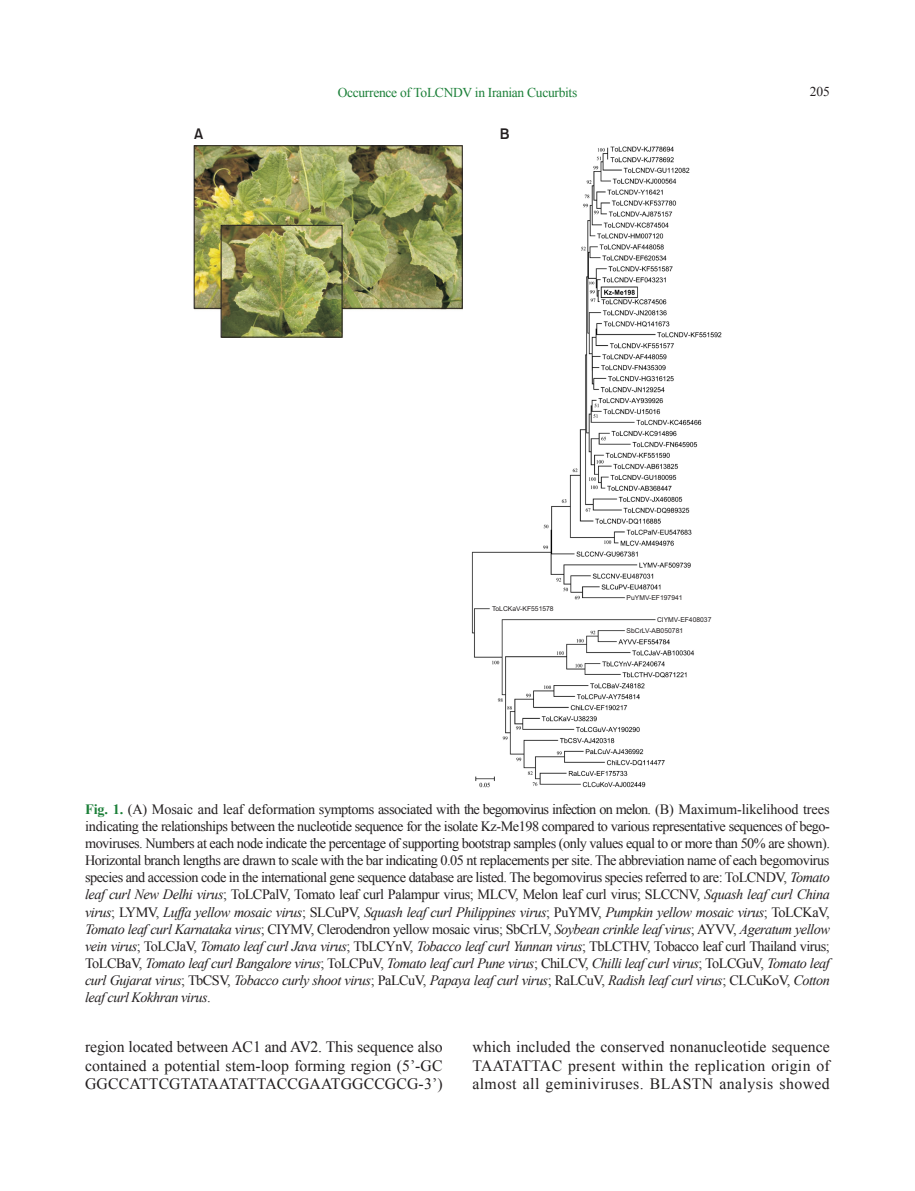
<style>
.page{position:relative;width:915px;height:1191px;background:#fff}
.page>*{position:absolute;margin:0;border:0;box-sizing:border-box;transform-origin:0 0}
.t1{font:15.75px/18.9px "Times New Roman";letter-spacing:.015em;color:#231f20;text-align:justify}
.t2{font:15px "Gothic 725 BT Bold A";color:#231f20}
.t3{font:14.25px/17.1px "Times New Roman";letter-spacing:-.03em;color:#231f20;text-align:justify}
.t4{font:13.5px "Times New Roman";letter-spacing:-.02em;color:#1c8039}
.t5{font:13.5px "Times New Roman";color:#231f20}
.t6{font:6.75px/10.9px "Arial";color:#231f20}
.s1{font-weight:700;color:#1c8039}
.s2{font-style:italic}
</style>
<div class="page">
<img style="left:471px;top:146px;width:250px;height:642px">
<img style="left:193px;top:145px;width:269px;height:193px">
<div style="left:625px;top:594px;width:54px;height:7px;background:#fff"></div>
<div style="left:656px;top:616px;width:53px;height:7px;background:#fff"></div>
<div style="left:626px;top:627px;width:53px;height:7px;background:#fff"></div>
<div style="left:490px;top:603px;width:66px;height:10px;background:#fff"></div>
<p class="t4" style="left:337px;top:83px;width:241px">Occurrence of ToLCNDV in Iranian Cucurbits</p>
<p class="t2" style="left:194px;top:125px;width:11px">A</p>
<p class="t2" style="left:499px;top:125px;width:11px">B</p>
<p class="t5" style="left:809px;top:83px;width:21px">205</p>
<p class="t6" style="left:492px;top:603px;width:63px">ToLCKaV-KF551578</p>
<p class="t6" style="left:626px;top:593px;width:57px">PuYMV-EF197941</p>
<p class="t6" style="left:626px;top:615px;width:86px;text-indent:30px">CIYMV-EF408037<br>SbCrLV-AB050781</p>
<p class="t3" style="left:85px;top:800px;width:746px"><span class="s1">Fig. 1.</span> (A) Mosaic and leaf deformation symptoms associated with the begomovirus infection on melon. (B) Maximum-likelihood trees indicating the relationships between the nucleotide sequence for the isolate Kz-Me198 compared to various representative sequences of bego&shy;moviruses. Numbers at each node indicate the percentage of supporting bootstrap samples (only values equal to or more than 50% are shown).<br>Horizontal branch lengths are drawn to scale with the bar indicating 0.05 nt replacements per site. The abbreviation name of each begomovirus species and accession code in the international gene sequence database are listed. The begomovirus species referred to are: ToLCNDV, <span class="s2">Tomato leaf curl New Delhi virus</span>; ToLCPalV, Tomato leaf curl Palampur virus; MLCV, Melon leaf curl virus; SLCCNV, <span class="s2">Squash leaf curl China virus</span>; LYMV, <span class="s2">Luffa yellow mosaic virus</span>; SLCuPV, <span class="s2">Squash leaf curl Philippines virus</span>; PuYMV, <span class="s2">Pumpkin yellow mosaic virus</span>; ToLCKaV, <span class="s2">Tomato leaf curl Karnataka virus</span>; CIYMV, Clerodendron yellow mosaic virus; SbCrLV, <span class="s2">Soybean crinkle leaf virus</span>; AYVV, <span class="s2">Ageratum yellow vein virus</span>; ToLCJaV, <span class="s2">Tomato leaf curl Java virus</span>; TbLCYnV, <span class="s2">Tobacco leaf curl Yunnan virus</span>; TbLCTHV, Tobacco leaf curl Thailand virus; ToLCBaV, <span class="s2">Tomato leaf curl Bangalore virus</span>; ToLCPuV, <span class="s2">Tomato leaf curl Pune virus</span>; ChiLCV, <span class="s2">Chilli leaf curl virus</span>; ToLCGuV, <span class="s2">Tomato leaf curl Gujarat virus</span>; TbCSV, <span class="s2">Tobacco curly shoot virus</span>; PaLCuV, <span class="s2">Papaya leaf curl virus</span>; RaLCuV, <span class="s2">Radish leaf curl virus</span>; CLCuKoV, <span class="s2">Cotton leaf curl Kokhran virus</span>.</p>
<p class="t1" style="left:85px;top:1036px;width:359px">region located between AC1 and AV2. This sequence also contained a potential stem-loop forming region (5’-GC GGCCATTCGTATAATATTACCGAATGGCCGCG-3’)</p>
<p class="t1" style="left:472px;top:1036px;width:359px">which included the conserved nonanucleotide sequence TAATATTAC present within the replication origin of almost all geminiviruses. BLASTN analysis showed</p>
</div>
